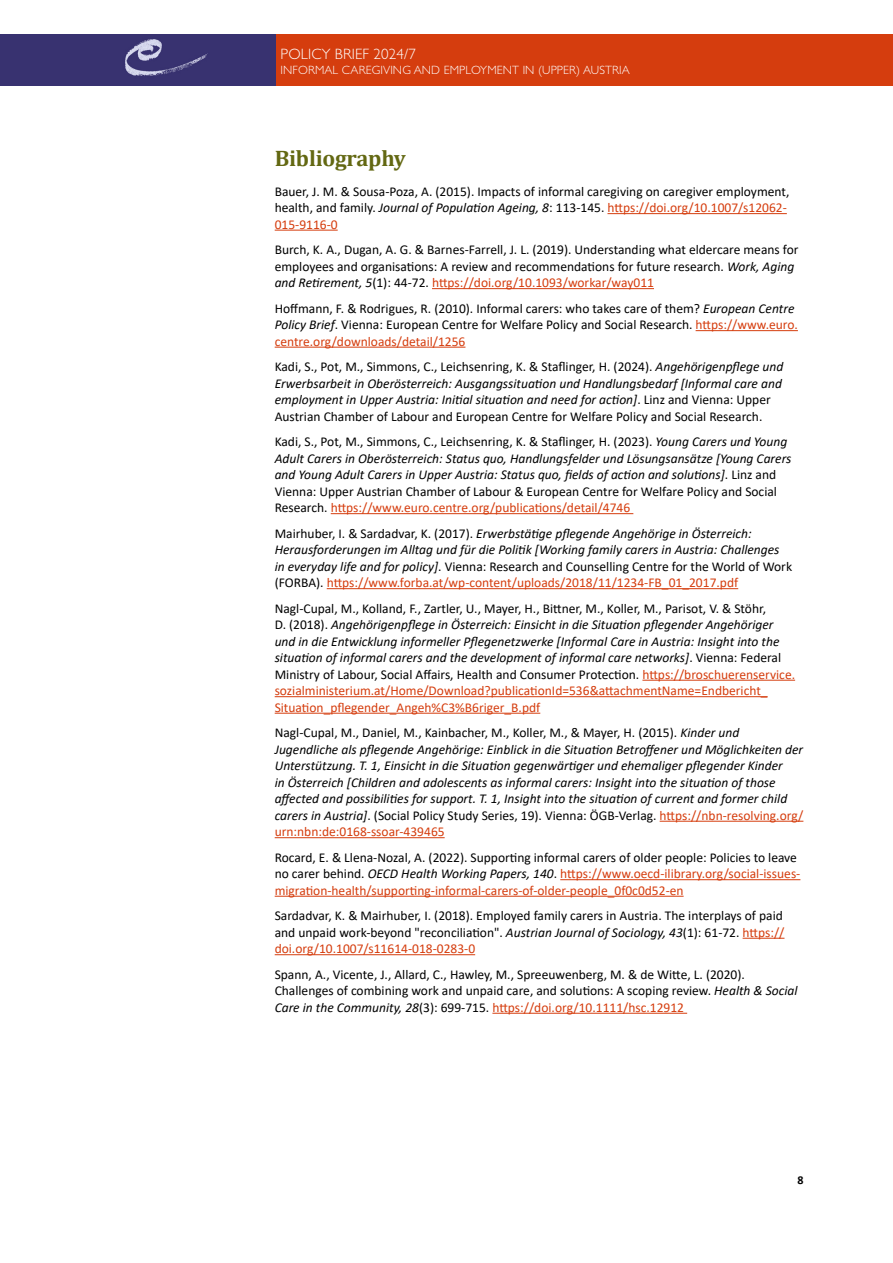
<style>
.page{position:relative;width:893px;height:1263px;background:#fff}
.page>*{position:absolute;margin:0;border:0;box-sizing:border-box;transform-origin:0 0}
.t1{font:700 22.5px "Cambria";letter-spacing:-.01em;color:#636812}
.t2{font:300 15px "Gill Sans Std";letter-spacing:.01em;color:#fff}
.t3{font:italic 13.5px/16.5px "Calibri";color:#000}
.t4{font:13.5px/16.5px "Calibri";color:#000}
.t5{font:13.5px/16.5px "Calibri";color:#d53d0e}
.t6{font:300 12px "Gill Sans Std";letter-spacing:.01em;color:#fff}
.t7{font:700 12px "Calibri";color:#000}
.s1{font-style:italic}
.s2{color:#d53d0e}
.s3{font-style:normal}
.s4{font-style:normal;color:#d53d0e}
.s5{color:#000}
.s6{font-style:italic;color:#000}
</style>
<div class="page">
<div style="left:0;top:34px;width:276px;height:51px;background:#383270"></div>
<div style="left:276px;top:34px;width:617px;height:51px;background:#d53d0e"></div>
<hr style="left:607px;top:213px;width:180px;height:1px;background:#d53d0e">
<hr style="left:275px;top:230px;width:63px;height:1px;background:#d53d0e">
<hr style="left:432px;top:288px;width:222px;height:1px;background:#d53d0e">
<hr style="left:696px;top:330px;width:102px;height:1px;background:#d53d0e">
<hr style="left:275px;top:347px;width:190px;height:1px;background:#d53d0e">
<hr style="left:331px;top:513px;width:302px;height:1px;background:#d53d0e">
<hr style="left:327px;top:588px;width:411px;height:1px;background:#d53d0e">
<hr style="left:642px;top:680px;width:153px;height:1px;background:#d53d0e">
<hr style="left:275px;top:696px;width:493px;height:1px;background:#d53d0e">
<hr style="left:275px;top:713px;width:265px;height:1px;background:#d53d0e">
<hr style="left:660px;top:821px;width:143px;height:1px;background:#d53d0e">
<hr style="left:275px;top:837px;width:170px;height:1px;background:#d53d0e">
<hr style="left:560px;top:879px;width:240px;height:1px;background:#d53d0e">
<hr style="left:275px;top:896px;width:409px;height:1px;background:#d53d0e">
<hr style="left:743px;top:938px;width:41px;height:1px;background:#d53d0e">
<hr style="left:275px;top:954px;width:200px;height:1px;background:#d53d0e">
<hr style="left:492px;top:1013px;width:195px;height:1px;background:#d53d0e">
<p class="t2" style="left:281px;top:45px;width:137px">POLICY BRIEF 2024/7</p>
<p class="t6" style="left:281px;top:63px;width:351px">INFORMAL CAREGIVING AND EMPLOYMENT IN (UPPER) AUSTRIA</p>
<h1 class="t1" style="left:275px;top:143px;width:133px">Bibliography</h1>
<p class="t4" style="left:275px;top:183px;width:516px">Bauer, J. M. &amp; Sousa-Poza, A. (2015). Impacts of informal caregiving on caregiver employment, health, and family. <span class="s1">Journal of Population Ageing, 8</span>: 113-145. <span class="s2">https://doi.org/10.1007/s12062-<br>015-9116-0</span></p>
<p class="t4" style="left:275px;top:241px;width:525px">Burch, K. A., Dugan, A. G. &amp; Barnes-Farrell, J. L. (2019). Understanding what eldercare means for employees and organisations: A review and recommendations for future research. <span class="s1">Work, Aging and Retirement, 5</span>(1): 44-72. <span class="s2">https://doi.org/10.1093/workar/way011</span></p>
<p class="t4" style="left:275px;top:299px;width:525px">Hoffmann, F. &amp; Rodrigues, R. (2010). Informal carers: who takes care of them? <span class="s1">European Centre<br>Policy Brief</span>. Vienna: European Centre for Welfare Policy and Social Research. <span class="s2">https://www.euro. centre.org/downloads/detail/1256</span></p>
<p class="t3" style="left:275px;top:358px;width:510px"><span class="s3">Kadi, S., Pot, M., Simmons, C., Leichsenring, K. &amp; Staflinger, H. (2024).</span> Angehörigenpflege und Erwerbsarbeit in Oberösterreich: Ausgangssituation und Handlungsbedarf [Informal care and employment in Upper Austria: Initial situation and need for action]<span class="s3">. Linz and Vienna: Upper Austrian Chamber of Labour and European Centre for Welfare Policy and Social Research.</span></p>
<p class="t3" style="left:275px;top:433px;width:518px"><span class="s3">Kadi, S., Pot, M., Simmons, C., Leichsenring, K. &amp; Staflinger, H. (2023).</span> Young Carers und Young Adult Carers in Oberösterreich: Status quo, Handlungsfelder und Lösungsansätze [Young Carers and Young Adult Carers in Upper Austria: Status quo, fields of action and solutions]<span class="s3">. Linz and Vienna: Upper Austrian Chamber of Labour &amp; European Centre for Welfare Policy and Social Research.</span> <span class="s4">https://www.euro.centre.org/publications/detail/4746</span></p>
<p class="t3" style="left:275px;top:524px;width:519px"><span class="s3">Mairhuber, I. &amp; Sardadvar, K. (2017).</span> Erwerbstätige pflegende Angehörige in Österreich:<br>Herausforderungen im Alltag und für die Politik [Working family carers in Austria: Challenges in everyday life and for policy]<span class="s3">. Vienna: Research and Counselling Centre for the World of Work (FORBA).</span> <span class="s4">https://www.forba.at/wp-content/uploads/2018/11/1234-FB_01_2017.pdf</span></p>
<p class="t3" style="left:275px;top:599px;width:522px"><span class="s3">Nagl-Cupal, M., Kolland, F., Zartler, U., Mayer, H., Bittner, M., Koller, M., Parisot, V. &amp; Stöhr,<br>D. (2018).</span> Angehörigenpflege in Österreich: Einsicht in die Situation pflegender Angehöriger und in die Entwicklung informeller Pflegenetzwerke [Informal Care in Austria: Insight into the situation of informal carers and the development of informal care networks]<span class="s3">. Vienna: Federal Ministry of Labour, Social Affairs, Health and Consumer Protection.</span> <span class="s4">https://broschuerenservice. sozialministerium.at/Home/Download?publicationId=536&amp;attachmentName=Endbericht_ Situation_pflegender_Angeh%C3%B6riger_B.pdf</span></p>
<p class="t3" style="left:275px;top:724px;width:530px"><span class="s3">Nagl-Cupal, M., Daniel, M., Kainbacher, M., Koller, M., &amp; Mayer, H. (2015).</span> Kinder und Jugendliche als pflegende Angehörige: Einblick in die Situation Betroffener und Möglichkeiten der Unterstützung. T. 1, Einsicht in die Situation gegenwärtiger und ehemaliger pflegender Kinder<br>in Österreich [Children and adolescents as informal carers: Insight into the situation of those affected and possibilities for support. T. 1, Insight into the situation of current and former child carers in Austria]<span class="s3">. (Social Policy Study Series, 19). Vienna: ÖGB-Verlag.</span> <span class="s4">https://nbn-resolving.org/ urn:nbn:de:0168-ssoar-439465</span></p>
<p class="t5" style="left:275px;top:848px;width:527px"><span class="s5">Rocard, E. &amp; Llena-Nozal, A. (2022). Supporting informal carers of older people: Policies to leave no carer behind.</span> <span class="s6">OECD Health Working Papers, 140</span><span class="s5">.</span> https://www.oecd-ilibrary.org/social-issues&shy;migration-health/supporting-informal-carers-of-older-people_0f0c0d52-en</p>
<p class="t4" style="left:275px;top:907px;width:511px;text-align:justify">Sardadvar, K. &amp; Mairhuber, I. (2018). Employed family carers in Austria. The interplays of paid and unpaid work-beyond "reconciliation". <span class="s1">Austrian Journal of Sociology, 43</span>(1): 61-72. <span class="s2">https:// doi.org/10.1007/s11614-018-0283-0</span></p>
<p class="t4" style="left:275px;top:965px;width:524px">Spann, A., Vicente, J., Allard, C., Hawley, M., Spreeuwenberg, M. &amp; de Witte, L. (2020).<br>Challenges of combining work and unpaid care, and solutions: A scoping review. <span class="s1">Health &amp; Social<br>Care in the Community, 28</span>(3): 699-715. <span class="s2">https://doi.org/10.1111/hsc.12912</span></p>
<p class="t7" style="left:798px;top:1171px;width:8px">8</p>
</div>
